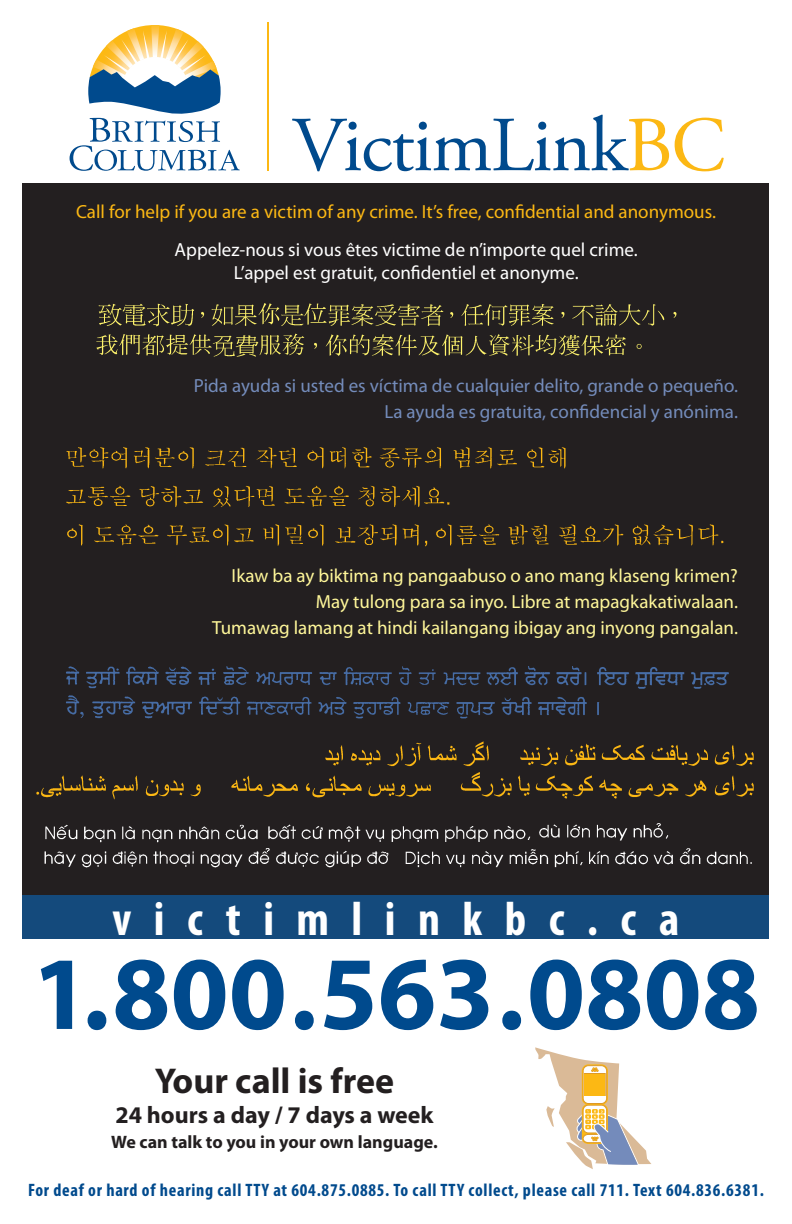
<style>
.page{position:relative;width:792px;height:1224px;background:#fff}
.page>*{position:absolute;margin:0;border:0;box-sizing:border-box;transform-origin:0 0}
.t1{font:700 105px "Myriad Pro";color:#004a8d}
.t2{font:700 condensed 48px "Myriad Pro";letter-spacing:.47em;color:#fff}
.t3{font:700 36px "Myriad Pro";color:#231f20}
.t4{font:700 24px "Myriad Pro";color:#231f20}
.t5{font:19px/26px "Myriad Pro";color:#fff79a;text-align:right}
.t6{font:19px/26px "Myriad Pro";color:#748cbb;text-align:right}
.t7{font:19px/22.8px "Myriad Pro";color:#fff;text-align:center}
.t8{font:19px "Myriad Pro";color:#fcb814}
.t9{font:700 condensed 18px "Myriad Pro";letter-spacing:.04em;color:#004a8d}
.t10{font:700 18px "Myriad Pro";color:#231f20}
</style>
<div class="page">
<div style="left:22px;top:183px;width:747px;height:756px;background:#231f20"></div>
<img style="left:44px;top:823px;width:708px;height:45px">
<img style="left:96px;top:303px;width:581px;height:54px">
<img style="left:66px;top:447px;width:658px;height:100px">
<img style="left:66px;top:666px;width:663px;height:53px">
<img style="left:36px;top:741px;width:718px;height:59px">
<div style="left:22px;top:895px;width:747px;height:44px;background:#144a7c"></div>
<svg style="left:292px;top:115px;width:377px;height:56px"></svg>
<svg style="left:675px;top:118px;width:49px;height:53px"></svg>
<svg style="left:70px;top:25px;width:170px;height:146px"></svg>
<hr style="left:267px;top:22px;width:2px;height:149px;background:#fcb814">
<svg style="left:535px;top:1047px;width:116px;height:122px"></svg>
<p class="t8" style="left:76px;top:200px;width:641px">Call for help if you are a victim of any crime. It’s free, confidential and anonymous.</p>
<p class="t7" style="left:175px;top:238px;width:465px">Appelez-nous si vous êtes victime de n’importe quel crime.<br>L’appel est gratuit, confidentiel et anonyme.</p>
<p class="t6" style="left:194px;top:372px;width:546px">Pida ayuda si usted es víctima de cualquier delito, grande o pequeño.<br>La ayuda es gratuita, confidencial y anónima.</p>
<p class="t5" style="left:212px;top:562px;width:527px">Ikaw ba ay biktima ng pangaabuso o ano mang klaseng krimen?<br>May tulong para sa inyo. Libre at mapagkakatiwalaan.<br>Tumawag lamang at hindi kailangang ibigay ang inyong pangalan.</p>
<h2 class="t2" style="left:112px;top:889px;width:568px">victimlinkbc.ca</h2>
<h1 class="t1" style="left:32px;top:925px;width:730px">1.800.563.0808</h1>
<h3 class="t3" style="left:155px;top:1057px;width:241px">Your call is free</h3>
<p class="t4" style="left:115px;top:1099px;width:320px">24 hours a day / 7 days a week</p>
<p class="t10" style="left:111px;top:1130px;width:328px">We can talk to you in your own language.</p>
<p class="t9" style="left:28px;top:1179px;width:737px">For deaf or hard of hearing call TTY at 604.875.0885. To call TTY collect, please call 711. Text 604.836.6381.</p>
</div>
